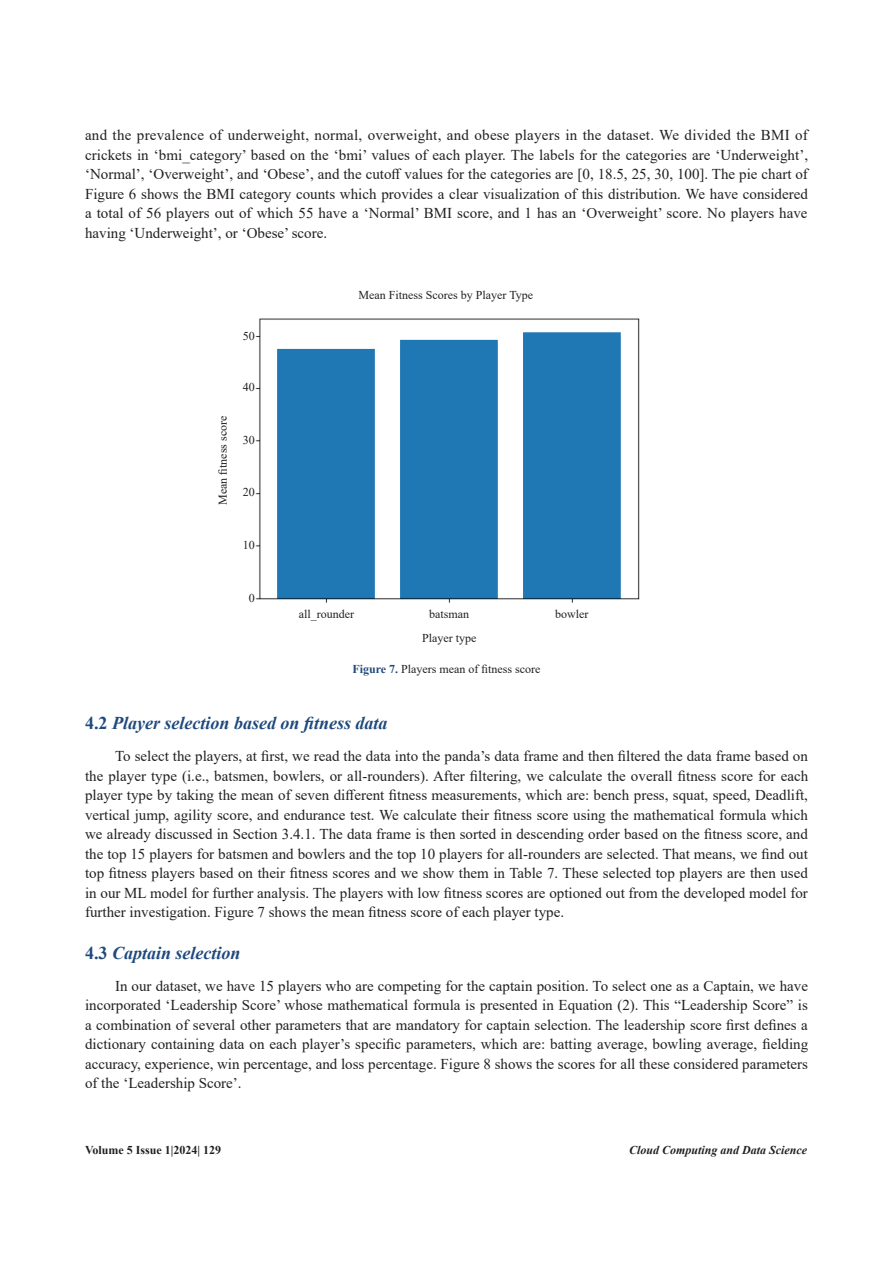
<style>
.page{position:relative;width:893px;height:1263px;background:#fff}
.page>*{position:absolute;margin:0;border:0;box-sizing:border-box;transform-origin:0 0}
.三级标题{font:italic 700 18px "Times New Roman";color:#1f497d}
.正文{font:15px/19.5px "Times New Roman";color:#231f20;text-align:justify}
.图表标注{font:12px "Times New Roman";color:#231f20}
.t1{font:italic 700 12px "Times New Roman";color:#231f20}
.t2{font:700 12px "Times New Roman";color:#231f20}
.s1{font-weight:700;color:#1f497d}
.s2{font-style:normal}
</style>
<div class="page">
<img style="left:255px;top:318px;width:385px;height:285px">
<p class="正文" style="left:85px;top:125px;width:725px">and the prevalence of underweight, normal, overweight, and obese players in the dataset. We divided the BMI of crickets in ‘bmi_category’ based on the ‘bmi’ values of each player. The labels for the categories are ‘Underweight’, ‘Normal’, ‘Overweight’, and ‘Obese’, and the cutoff values for the categories are [0, 18.5, 25, 30, 100]. The pie chart of Figure 6 shows the BMI category counts which provides a clear visualization of this distribution. We have considered a total of 56 players out of which 55 have a ‘Normal’ BMI score, and 1 has an ‘Overweight’ score. No players have having ‘Underweight’, or ‘Obese’ score.</p>
<p class="图表标注" style="left:243px;top:327px;width:13px">50</p>
<p class="图表标注" style="left:214px;top:505px;width:91px;rotate:-90deg">Mean fitness score</p>
<p class="图表标注" style="left:243px;top:379px;width:13px">40</p>
<p class="图表标注" style="left:243px;top:431px;width:13px">30</p>
<p class="图表标注" style="left:243px;top:484px;width:13px">20</p>
<p class="图表标注" style="left:243px;top:536px;width:13px">10</p>
<p class="图表标注" style="left:249px;top:589px;width:7px">0</p>
<p class="图表标注" style="left:359px;top:286px;width:176px">Mean Fitness Scores by Player Type</p>
<p class="图表标注" style="left:299px;top:606px;width:57px">all_rounder</p>
<p class="图表标注" style="left:429px;top:606px;width:41px">batsman</p>
<p class="图表标注" style="left:422px;top:630px;width:56px">Player type</p>
<p class="图表标注" style="left:352px;top:661px;width:190px"><span class="s1">Figure 7.</span> Players mean of fitness score</p>
<p class="图表标注" style="left:555px;top:606px;width:35px">bowler</p>
<p class="三级标题" style="left:85px;top:710px;width:304px"><span class="s2">4.2</span> Player selection based on fitness data</p>
<p class="正文" style="left:85px;top:746px;width:725px;text-indent:30px">To select the players, at first, we read the data into the panda’s data frame and then filtered the data frame based on the player type (i.e., batsmen, bowlers, or all-rounders). After filtering, we calculate the overall fitness score for each player type by taking the mean of seven different fitness measurements, which are: bench press, squat, speed, Deadlift, vertical jump, agility score, and endurance test. We calculate their fitness score using the mathematical formula which we already discussed in Section 3.4.1. The data frame is then sorted in descending order based on the fitness score, and the top 15 players for batsmen and bowlers and the top 10 players for all-rounders are selected. That means, we find out top fitness players based on their fitness scores and we show them in Table 7. These selected top players are then used in our ML model for further analysis. The players with low fitness scores are optioned out from the developed model for further investigation. Figure 7 shows the mean fitness score of each player type.</p>
<p class="三级标题" style="left:85px;top:940px;width:157px"><span class="s2">4.3</span> Captain selection</p>
<p class="正文" style="left:85px;top:975px;width:725px;text-indent:30px">In our dataset, we have 15 players who are competing for the captain position. To select one as a Captain, we have incorporated ‘Leadership Score’ whose mathematical formula is presented in Equation (2). This “Leadership Score” is a combination of several other parameters that are mandatory for captain selection. The leadership score first defines a dictionary containing data on each player’s specific parameters, which are: batting average, bowling average, fielding accuracy, experience, win percentage, and loss percentage. Figure 8 shows the scores for all these considered parameters of the ‘Leadership Score’.</p>
<p class="t2" style="left:85px;top:1141px;width:138px">Volume 5 Issue 1|2024| 129</p>
<p class="t1" style="left:629px;top:1141px;width:180px">Cloud Computing and Data Science</p>
</div>
